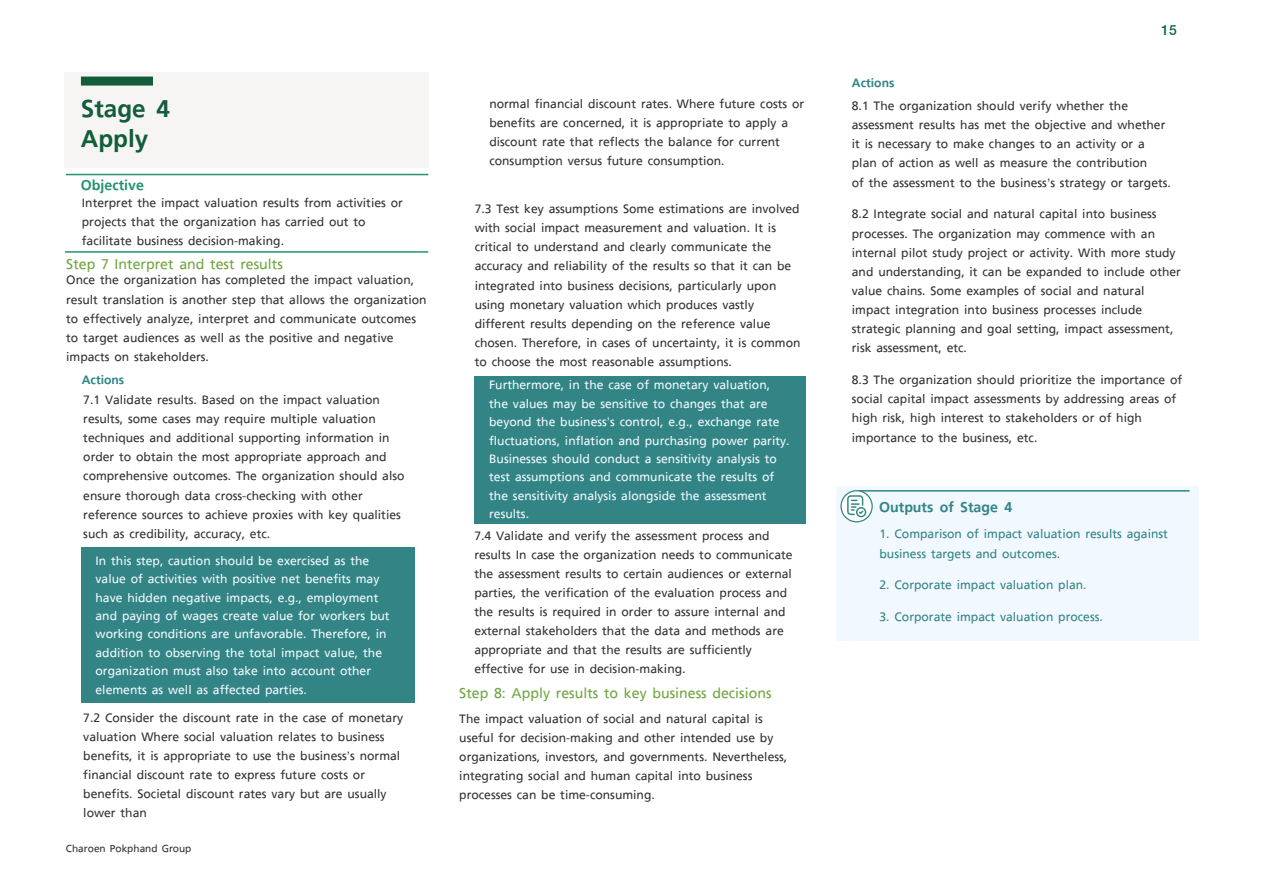
<style>
.page{position:relative;width:1263px;height:893px;background:#fff}
.page>*{position:absolute;margin:0;border:0;box-sizing:border-box;transform-origin:0 0}
.t1{font:700 36px/30px "True";color:#125e3a}
.t2{font:500 21px "True";color:#70a642}
.t3{font:700 21px "True";color:#338585}
.t4{font:700 21px "True";color:#259371}
.t5{font:21px "True Text B Bold";color:#126942}
.t6{font:500 18px/19px "True";color:#333}
.t7{font:500 18px/18.5px "True";color:#f1f8ff}
.t8{font:500 18px/19px "True";color:#338585}
.t9{font:700 18px "True";color:#338585}
.t10{font:500 15px "True";color:#333}
</style>
<div class="page">
<div style="left:64px;top:72px;width:365px;height:96px;background:#f7f5f4"></div>
<div style="left:81px;top:77px;width:72px;height:9px;background:#125e3a"></div>
<hr style="left:66px;top:174px;width:362px;height:1px;background:#259371">
<hr style="left:65px;top:251px;width:363px;height:2px;background:#259371">
<div style="left:836px;top:486px;width:363px;height:155px;background:#f1f8ff"></div>
<hr style="left:857px;top:490px;width:332px;height:2px;background:#338585">
<svg style="left:840px;top:490px;width:33px;height:32px"></svg>
<div style="left:81px;top:547px;width:334px;height:155px;background:#338585"></div>
<div style="left:475px;top:376px;width:331px;height:147px;background:#338585"></div>
<h1 class="t1" style="left:81px;top:94px;width:91px">Stage 4<br>Apply</h1>
<p class="t4" style="left:81px;top:174px;width:65px">Objective</p>
<p class="t6" style="left:82px;top:193px;width:323px">Interpret the impact valuation results from activities or projects that the organization has carried out to facilitate business decision-making.</p>
<p class="t2" style="left:66px;top:252px;width:218px">Step 7 Interpret and test results</p>
<p class="t6" style="left:66px;top:270px;width:362px">Once the organization has completed the impact valuation, result translation is another step that allows the organization to effectively analyze, interpret and communicate outcomes to target audiences as well as the positive and negative impacts on stakeholders.</p>
<p class="t9" style="left:82px;top:370px;width:44px">Actions</p>
<p class="t6" style="left:83px;top:390px;width:323px">7.1 Validate results. Based on the impact valuation results, some cases may require multiple valuation techniques and additional supporting information in order to obtain the most appropriate approach and comprehensive outcomes. The organization should also ensure thorough data cross-checking with other reference sources to achieve proxies with key qualities such as credibility, accuracy, etc.</p>
<p class="t7" style="left:96px;top:551px;width:295px">In this step, caution should be exercised as the value of activities with positive net benefits may have hidden negative impacts, e.g., employment and paying of wages create value for workers but working conditions are unfavorable. Therefore, in addition to observing the total impact value, the organization must also take into account other elements as well as affected parties.</p>
<p class="t6" style="left:83px;top:708px;width:321px">7.2 Consider the discount rate in the case of monetary valuation Where social valuation relates to business benefits, it is appropriate to use the business’s normal financial discount rate to express future costs or benefits. Societal discount rates vary but are usually lower than</p>
<p class="t10" style="left:66px;top:840px;width:127px">Charoen Pokphand Group</p>
<p class="t6" style="left:489px;top:94px;width:316px">normal financial discount rates. Where future costs or benefits are concerned, it is appropriate to apply a discount rate that reflects the balance for current consumption versus future consumption.</p>
<p class="t6" style="left:475px;top:199px;width:327px">7.3 Test key assumptions Some estimations are involved with social impact measurement and valuation. It is critical to understand and clearly communicate the accuracy and reliability of the results so that it can be integrated into business decisions, particularly upon using monetary valuation which produces vastly different results depending on the reference value chosen. Therefore, in cases of uncertainty, it is common to choose the most reasonable assumptions.</p>
<p class="t7" style="left:489px;top:376px;width:302px">Furthermore, in the case of monetary valuation, the values may be sensitive to changes that are beyond the business’s control, e.g., exchange rate fluctuations, inflation and purchasing power parity.<br>Businesses should conduct a sensitivity analysis to test assumptions and communicate the results of the sensitivity analysis alongside the assessment results.</p>
<p class="t6" style="left:474px;top:526px;width:320px">7.4 Validate and verify the assessment process and results In case the organization needs to communicate the assessment results to certain audiences or external parties, the verification of the evaluation process and the results is required in order to assure internal and external stakeholders that the data and methods are appropriate and that the results are sufficiently effective for use in decision-making.</p>
<p class="t6" style="left:459px;top:709px;width:329px">The impact valuation of social and natural capital is useful for decision-making and other intended use by organizations, investors, and governments. Nevertheless, integrating social and human capital into business processes can be time-consuming.</p>
<p class="t2" style="left:459px;top:681px;width:314px">Step 8: Apply results to key business decisions</p>
<p class="t9" style="left:852px;top:73px;width:44px">Actions</p>
<p class="t5" style="left:1161px;top:17px;width:17px">15</p>
<p class="t6" style="left:852px;top:96px;width:321px">8.1 The organization should verify whether the assessment results has met the objective and whether it is necessary to make changes to an activity or a plan of action as well as measure the contribution<br>of the assessment to the business’s strategy or targets.</p>
<p class="t6" style="left:852px;top:204px;width:331px">8.2 Integrate social and natural capital into business processes. The organization may commence with an internal pilot study project or activity. With more study and understanding, it can be expanded to include other value chains. Some examples of social and natural impact integration into business processes include strategic planning and goal setting, impact assessment, risk assessment, etc.</p>
<p class="t6" style="left:852px;top:370px;width:332px">8.3 The organization should prioritize the importance of social capital impact assessments by addressing areas of high risk, high interest to stakeholders or of high importance to the business, etc.</p>
<p class="t3" style="left:879px;top:496px;width:135px">Outputs of Stage 4</p>
<p class="t8" style="left:879px;top:524px;width:290px">1. Comparison of impact valuation results against business targets and outcomes.</p>
<p class="t8" style="left:879px;top:575px;width:209px">2. Corporate impact valuation plan.</p>
<p class="t8" style="left:879px;top:607px;width:225px">3. Corporate impact valuation process.</p>
</div>
